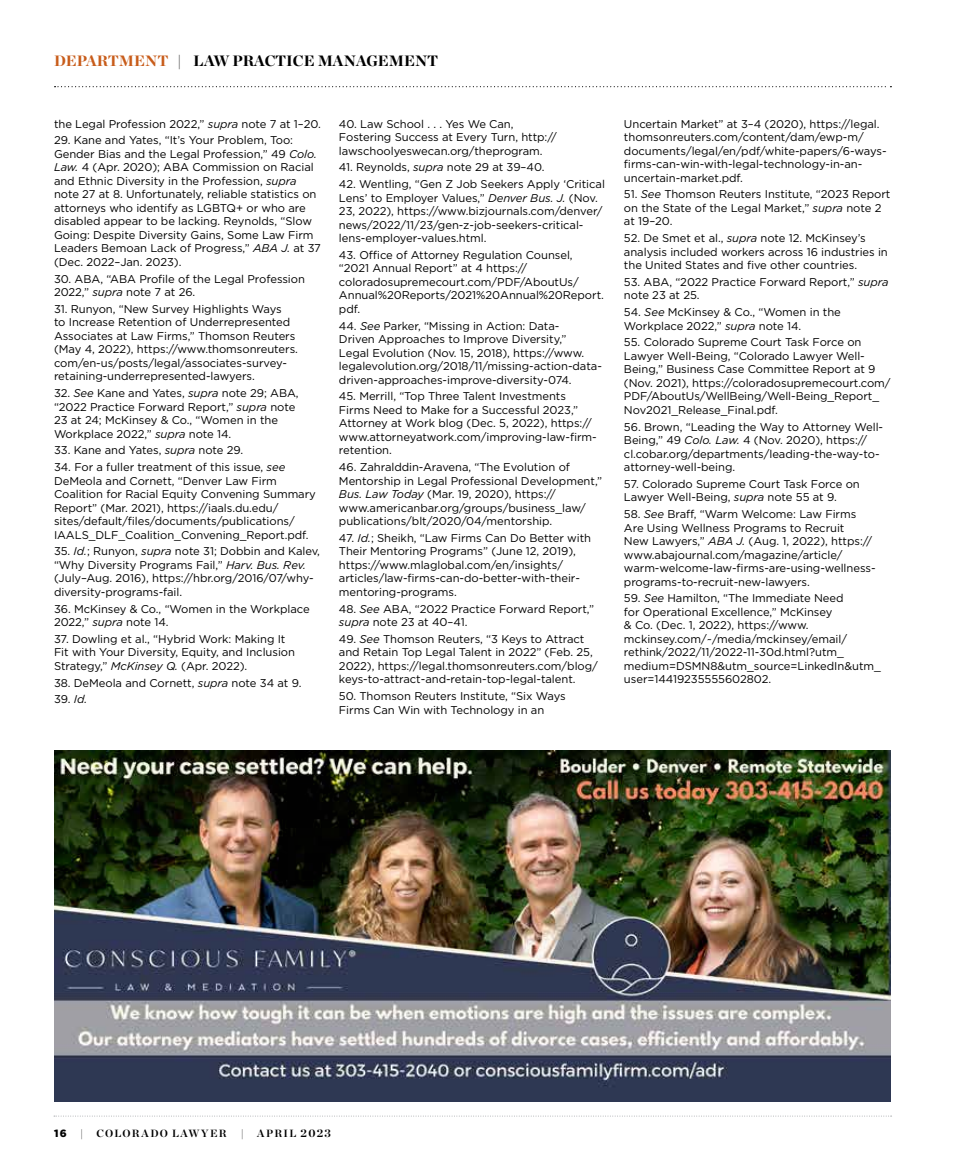
<style>
.page{position:relative;width:972px;height:1175px;background:#fff}
.page>*{position:absolute;margin:0;border:0;box-sizing:border-box;transform-origin:0 0}
.t1{font:900 15px "Chronicle Display";color:#000}
.t2{font:11.25px/13.5px "Gotham";letter-spacing:-.005em;color:#000}
.t3{font:700 10.5px "Chronicle Display";letter-spacing:.125em;color:#000}
.t4{font:900 10.5px "Gotham";color:#000}
.s1{color:#c85c1a}
.s2{font-style:italic}
.s3{font-size:11.25px}
</style>
<div class="page">
<svg style="left:54px;top:1115px;width:838px;height:1px"></svg>
<svg style="left:55px;top:86px;width:836px;height:1px"></svg>
<img style="left:54px;top:751px;width:837px;height:350px">
<h1 class="t1" style="left:54px;top:48px;width:386px"><span class="s1">DEPARTMENT</span> | LAW PRACTICE MANAGEMENT</h1>
<p class="t2" style="left:54px;top:117px;width:269px">the Legal Profession 2022,” <span class="s2">supra</span> note 7 at 1–20.</p>
<p class="t2" style="left:54px;top:133px;width:268px">29. Kane and Yates, “It’s Your Problem, Too:<br>Gender Bias and the Legal Profession,” 49 <span class="s2">Colo.<br>Law.</span> 4 (Apr. 2020); ABA Commission on Racial and Ethnic Diversity in the Profession, <span class="s2">supra </span>note 27 at 8. Unfortunately, reliable statistics on attorneys who identify as LGBTQ+ or who are disabled appear to be lacking. Reynolds, “Slow Going: Despite Diversity Gains, Some Law Firm Leaders Bemoan Lack of Progress,” <span class="s2">ABA J.</span> at 37 (Dec. 2022–Jan. 2023).</p>
<p class="t2" style="left:54px;top:272px;width:253px">30. ABA, “ABA Profile of the Legal Profession<br>2022,” <span class="s2">supra</span> note 7 at 26.</p>
<p class="t2" style="left:54px;top:302px;width:246px">31. Runyon, “New Survey Highlights Ways<br>to Increase Retention of Underrepresented Associates at Law Firms,” Thomson Reuters (May 4, 2022), https://www.thomsonreuters. com/en-us/posts/legal/associates-survey&shy;retaining-underrepresented-lawyers.</p>
<p class="t2" style="left:54px;top:386px;width:246px">32. <span class="s2">See</span> Kane and Yates, <span class="s2">supra</span> note 29; ABA, “2022 Practice Forward Report,” <span class="s2">supra</span> note 23 at 24; McKinsey &amp; Co., “Women in the Workplace 2022,” <span class="s2">supra</span> note 14.</p>
<p class="t2" style="left:54px;top:443px;width:191px">33. Kane and Yates, <span class="s2">supra</span> note 29.</p>
<p class="t2" style="left:54px;top:460px;width:263px">34. For a fuller treatment of this issue, <span class="s2">see </span>DeMeola and Cornett, “Denver Law Firm Coalition for Racial Equity Convening Summary Report” (Mar. 2021), https://iaals.du.edu/ sites/default/files/documents/publications/ IAALS_DLF_Coalition_Convening_Report.pdf.</p>
<p class="t2" style="left:54px;top:544px;width:268px">35. <span class="s2">Id.</span>; Runyon, <span class="s2">supra</span> note 31; Dobbin and Kalev, “Why Diversity Programs Fail,” <span class="s2">Harv. Bus. Rev. </span>(July–Aug. 2016), https://hbr.org/2016/07/why&shy;diversity-programs-fail.</p>
<p class="t2" style="left:54px;top:601px;width:257px">36. McKinsey &amp; Co., “Women in the Workplace<br>2022,” <span class="s2">supra</span> note 14.</p>
<p class="t2" style="left:54px;top:632px;width:243px">37. Dowling et al., “Hybrid Work: Making It<br>Fit with Your Diversity, Equity, and Inclusion<br>Strategy,” <span class="s2">McKinsey Q.</span> (Apr. 2022).</p>
<p class="t2" style="left:54px;top:675px;width:249px">38. DeMeola and Cornett, <span class="s2">supra</span> note 34 at 9.</p>
<p class="t2" style="left:54px;top:692px;width:35px">39. <span class="s2">Id.</span></p>
<p class="t2" style="left:339px;top:117px;width:219px">40. Law School . . . Yes We Can,<br>Fostering Success at Every Turn, http:// lawschoolyeswecan.org/theprogram.</p>
<p class="t2" style="left:339px;top:160px;width:207px">41. Reynolds, <span class="s2">supra</span> note 29 at 39–40.</p>
<p class="t2" style="left:339px;top:177px;width:267px">42. Wentling, “Gen Z Job Seekers Apply ‘Critical Lens’ to Employer Values,” <span class="s2">Denver Bus. J.</span> (Nov.<br>23, 2022), https://www.bizjournals.com/denver/ news/2022/11/23/gen-z-job-seekers-critical&shy;lens-employer-values.html.</p>
<p class="t2" style="left:339px;top:248px;width:266px">43. Office of Attorney Regulation Counsel, “2021 Annual Report” at 4 https:// coloradosupremecourt.com/PDF/AboutUs/ Annual%20Reports/2021%20Annual%20Report. pdf.</p>
<p class="t2" style="left:339px;top:318px;width:264px">44. <span class="s2">See</span> Parker, “Missing in Action: Data-<br>Driven Approaches to Improve Diversity,”<br>Legal Evolution (Nov. 15, 2018), https://www. legalevolution.org/2018/11/missing-action-data&shy;driven-approaches-improve-diversity-074.</p>
<p class="t2" style="left:339px;top:389px;width:259px">45. Merrill, “Top Three Talent Investments Firms Need to Make for a Successful 2023,” Attorney at Work blog (Dec. 5, 2022), https:// www.attorneyatwork.com/improving-law-firm&shy;retention.</p>
<p class="t2" style="left:339px;top:460px;width:265px">46. Zahralddin-Aravena, “The Evolution of Mentorship in Legal Professional Development,” <span class="s2">Bus. Law Today</span> (Mar. 19, 2020), https:// www.americanbar.org/groups/business_law/ publications/blt/2020/04/mentorship.</p>
<p class="t2" style="left:339px;top:531px;width:254px">47. <span class="s2">Id.</span>; Sheikh, “Law Firms Can Do Better with Their Mentoring Programs” (June 12, 2019), https://www.mlaglobal.com/en/insights/ articles/law-firms-can-do-better-with-their&shy;mentoring-programs.</p>
<p class="t2" style="left:339px;top:601px;width:257px">48. <span class="s2">See</span> ABA, “2022 Practice Forward Report,” <span class="s2">supra</span> note 23 at 40–41.</p>
<p class="t2" style="left:339px;top:632px;width:260px">49. <span class="s2">See</span> Thomson Reuters, “3 Keys to Attract and Retain Top Legal Talent in 2022” (Feb. 25, 2022), https://legal.thomsonreuters.com/blog/ keys-to-attract-and-retain-top-legal-talent.</p>
<p class="t2" style="left:339px;top:689px;width:228px">50. Thomson Reuters Institute, “Six Ways<br>Firms Can Win with Technology in an</p>
<p class="t2" style="left:624px;top:117px;width:264px">Uncertain Market” at 3–4 (2020), https://legal. thomsonreuters.com/content/dam/ewp-m/ documents/legal/en/pdf/white-papers/6-ways&shy;firms-can-win-with-legal-technology-in-an&shy;uncertain-market.pdf.</p>
<p class="t2" style="left:624px;top:187px;width:268px">51. <span class="s2">See</span> Thomson Reuters Institute, “2023 Report on the State of the Legal Market,” <span class="s2">supra</span> note 2 at 19–20.</p>
<p class="t2" style="left:624px;top:231px;width:265px">52. De Smet et al., <span class="s2">supra</span> note 12. McKinsey’s analysis included workers across 16 industries in the United States and five other countries.</p>
<p class="t2" style="left:624px;top:275px;width:266px">53. ABA, “2022 Practice Forward Report,” <span class="s2">supra </span>note 23 at 25.</p>
<p class="t2" style="left:624px;top:305px;width:218px">54. <span class="s2">See</span> McKinsey &amp; Co., “Women in the<br>Workplace 2022,” <span class="s2">supra</span> note 14.</p>
<p class="t2" style="left:624px;top:335px;width:268px">55. Colorado Supreme Court Task Force on Lawyer Well-Being, “Colorado Lawyer Well-Being,” Business Case Committee Report at 9 (Nov. 2021), https://coloradosupremecourt.com/ PDF/AboutUs/WellBeing/Well-Being_Report_ Nov2021_Release_Final.pdf.</p>
<p class="t2" style="left:624px;top:419px;width:261px">56. Brown, “Leading the Way to Attorney Well-Being,” 49 <span class="s2">Colo. Law.</span> 4 (Nov. 2020), https:// cl.cobar.org/departments/leading-the-way-to&shy;attorney-well-being.</p>
<p class="t2" style="left:624px;top:477px;width:237px">57. Colorado Supreme Court Task Force on<br>Lawyer Well-Being, <span class="s2">supra</span> note 55 at 9.</p>
<p class="t2" style="left:624px;top:507px;width:253px">58. <span class="s2">See</span> Braff, “Warm Welcome: Law Firms Are Using Wellness Programs to Recruit<br>New Lawyers,” <span class="s2">ABA J.</span> (Aug. 1, 2022), https:// www.abajournal.com/magazine/article/ warm-welcome-law-firms-are-using-wellness&shy;programs-to-recruit-new-lawyers.</p>
<p class="t2" style="left:624px;top:591px;width:258px">59. <span class="s2">See</span> Hamilton, “The Immediate Need<br>for Operational Excellence,” McKinsey<br>&amp; Co. (Dec. 1, 2022), https://www. mckinsey.com/~/media/mckinsey/email/ rethink/2022/11/2022-11-30d.html?utm_ medium=DSMN8&amp;utm_source=LinkedIn&amp;utm_ user=14419235555602802.</p>
<p class="t4" style="left:54px;top:1126px;width:14px">16</p>
<p class="t3" style="left:80px;top:1125px;width:5px">|</p>
<p class="t3" style="left:97px;top:1125px;width:132px">COLORADO LAWYER</p>
<p class="t3" style="left:241px;top:1125px;width:5px">|</p>
<p class="t3" style="left:257px;top:1125px;width:75px">APRIL <span class="s3">2023</span></p>
</div>
